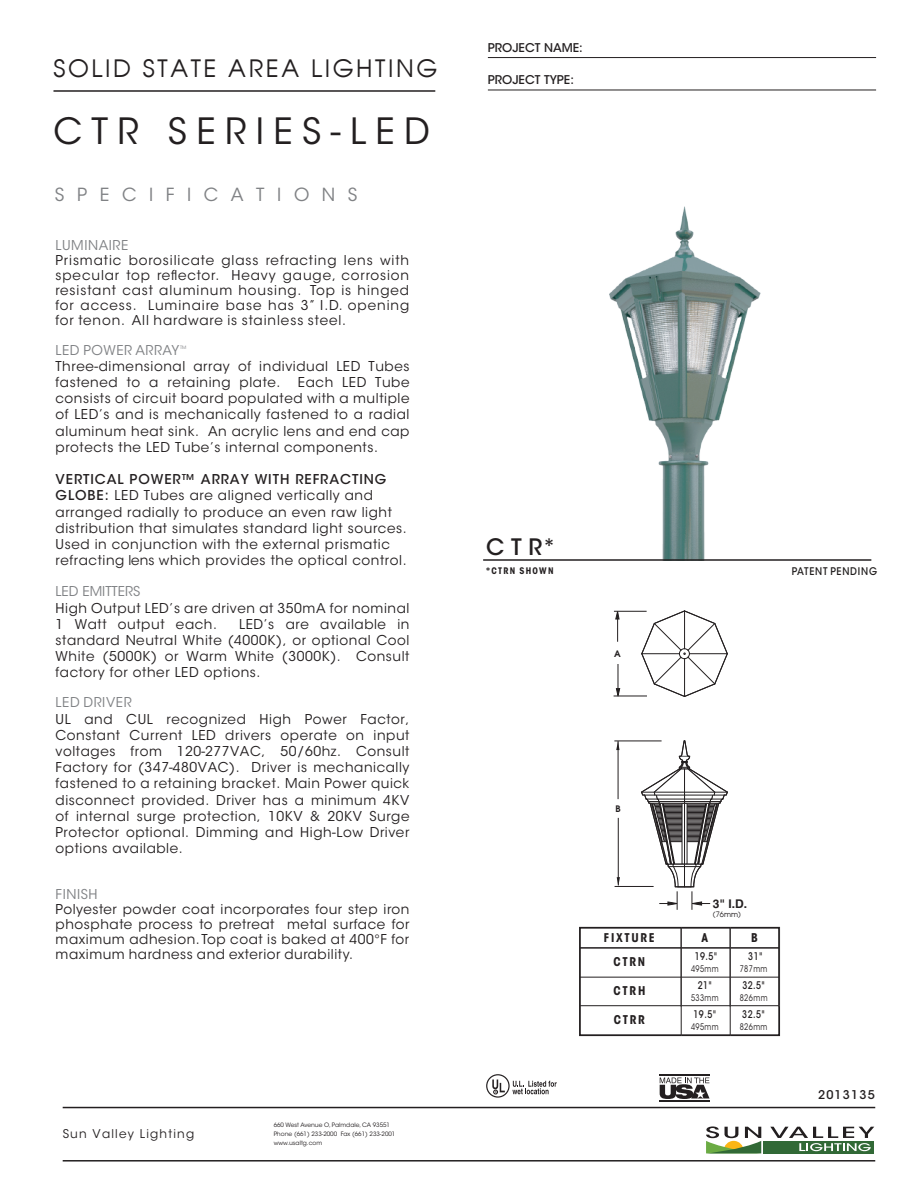
<style>
.page{position:relative;width:918px;height:1188px;background:#fff}
.page>*{position:absolute;margin:0;border:0;box-sizing:border-box;transform-origin:0 0}
.t1{font:36px "ITC Avant Garde Std";letter-spacing:.26em;color:#231f20}
.t2{font:24px "Avant Garde";letter-spacing:.11em;color:#231f20}
.t3{font:500 22.5px "ITC Avant Garde Std";color:#231f20}
.t4{font:18px "ITC Avant Garde Std";letter-spacing:.7em;color:#808285}
.t5{font:13.5px/16.2px "ITC Avant Garde Std";letter-spacing:.045em;color:#231f20;text-align:justify}
.t6{font:13.5px "ITC Avant Garde Std";letter-spacing:.045em;color:#808285}
.t7{font:13.5px "ITC Avant Garde Std";color:#808285}
.t8{font:500 12px "ITC Avant Garde Std";color:#231f20}
.t9{font:700 condensed 12px "ITC Avant Garde Std";letter-spacing:.14em;color:#231f20}
.t10{font:12px "ITC Avant Garde Std";letter-spacing:.1em;color:#231f20}
.t11{font:500 12px "ITC Avant Garde Std";letter-spacing:.1em;color:#231f20}
.t12{font:700 12px "Helvetica";color:#231f20}
.t13{font:500 10.5px "ITC Avant Garde Std";letter-spacing:.055em;color:#231f20;scale:.8 1}
.t14{font:500 10.5px "ITC Avant Garde Std";letter-spacing:.08em;color:#211e1e;scale:.9 1}
.t15{font:9px "ITC Avant Garde Std";letter-spacing:.055em;color:#231f20;scale:.8 1}
.t16{font:700 condensed 9px "ITC Avant Garde Std";letter-spacing:.14em;color:#231f20}
.t17{font:600 9px "Avant Garde";color:#231f20}
.t18{font:7.5px "Avant Garde";color:#231f20}
.t19{font:6px/9px "ITC Avant Garde Std";color:#231f20}
.t20{font:4.5px "ITC Avant Garde Std";color:#808285}
.s1{font-weight:500}
</style>
<div class="page">
<img style="left:610px;top:206px;width:150px;height:353px">
<hr style="left:63px;top:1160px;width:812px;height:2px;background:#231f20">
<hr style="left:63px;top:1107px;width:812px;height:1px;background:#231f20">
<div style="left:486px;top:1074px;width:24px;height:24px;border:1px solid #231f20;border-radius:50%"></div>
<svg style="left:492px;top:1080px;width:13px;height:14px"></svg>
<svg style="left:512px;top:1081px;width:45px;height:13px"></svg>
<div style="left:763px;top:1141px;width:111px;height:12px;background:#316936"></div>
<svg style="left:706px;top:1126px;width:55px;height:27px"></svg>
<svg style="left:770px;top:1127px;width:104px;height:24px"></svg>
<hr style="left:53px;top:90px;width:382px;height:2px;background:#231f20">
<hr style="left:488px;top:57px;width:388px;height:1px;background:#231f20">
<hr style="left:488px;top:90px;width:388px;height:1px;background:#231f20">
<hr style="left:660px;top:1074px;width:50px;height:2px;background:#231f20">
<hr style="left:660px;top:1100px;width:50px;height:2px;background:#231f20">
<svg style="left:660px;top:1078px;width:50px;height:21px"></svg>
<hr style="left:483px;top:559px;width:388px;height:2px;background:#231f20">
<hr style="left:618px;top:664px;width:1px;height:32px;background:#231f20">
<svg style="left:616px;top:688px;width:4px;height:8px"></svg>
<svg style="left:615px;top:610px;width:4px;height:32px"></svg>
<hr style="left:614px;top:611px;width:33px;height:1px;background:#231f20">
<hr style="left:614px;top:696px;width:33px;height:1px;background:#231f20">
<hr style="left:618px;top:741px;width:1px;height:58px;background:#231f20">
<hr style="left:618px;top:818px;width:1px;height:67px;background:#231f20">
<svg style="left:617px;top:877px;width:3px;height:9px"></svg>
<svg style="left:616px;top:742px;width:4px;height:8px"></svg>
<hr style="left:614px;top:741px;width:48px;height:1px;background:#231f20">
<hr style="left:615px;top:886px;width:39px;height:1px;background:#231f20">
<svg style="left:641px;top:610px;width:87px;height:87px"></svg>
<div style="left:579px;top:927px;width:201px;height:109px;border:2px solid #231f20"></div>
<hr style="left:580px;top:947px;width:199px;height:2px;background:#231f20">
<hr style="left:580px;top:977px;width:199px;height:1px;background:#231f20">
<hr style="left:779px;top:927px;width:1px;height:80px;background:#231f20">
<hr style="left:580px;top:1005px;width:199px;height:1px;background:#231f20">
<hr style="left:681px;top:927px;width:1px;height:108px;background:#231f20">
<hr style="left:730px;top:927px;width:1px;height:108px;background:#231f20">
<svg style="left:640px;top:740px;width:88px;height:170px"></svg>
<h2 class="t2" style="left:53px;top:54px;width:386px">SOLID STATE AREA LIGHTING</h2>
<h1 class="t1" style="left:53px;top:109px;width:378px">CTR SERIES-LED</h1>
<h3 class="t4" style="left:55px;top:183px;width:304px">SPECIFICATIONS</h3>
<p class="t6" style="left:56px;top:237px;width:74px">LUMINAIRE</p>
<p class="t5" style="left:56px;top:252px;width:355px;line-height:15px">Prismatic borosilicate glass refracting lens with specular top reflector. Heavy gauge, corrosion resistant cast aluminum housing. Top is hinged for access. Luminaire base has 3” I.D. opening for tenon. All hardware is stainless steel.</p>
<p class="t6" style="left:56px;top:342px;width:125px">LED POWER ARRAY</p>
<p class="t20" style="left:180px;top:344px;width:8px">TM</p>
<p class="t5" style="left:56px;top:358px;width:355px">Three-dimensional array of individual LED Tubes fastened to a retaining plate.</p>
<p class="t5" style="left:56px;top:374px;width:355px;text-indent:242px">Each LED Tube consists of circuit board populated with a multiple of LED’s and is mechanically fastened to a radial aluminum heat sink. An acrylic lens and end cap protects the LED Tube’s internal components.</p>
<p class="t5" style="left:56px;top:471px;width:353px;text-align:left"><span class="s1">VERTICAL POWER™ ARRAY WITH REFRACTING GLOBE:</span> LED Tubes are aligned vertically and arranged radially to produce an even raw light distribution that simulates standard light sources.<br>Used in conjunction with the external prismatic refracting lens which provides the optical control.</p>
<p class="t7" style="left:56px;top:583px;width:86px">LED EMITTERS</p>
<p class="t5" style="left:56px;top:600px;width:355px">High Output LED’s are driven at 350mA for nominal<br>1 Watt output each.</p>
<p class="t5" style="left:56px;top:616px;width:355px;text-indent:184px">LED’s are available in standard Neutral White (4000K), or optional Cool White (5000K) or Warm White (3000K). Consult factory for other LED options.</p>
<p class="t6" style="left:56px;top:694px;width:78px">LED DRIVER</p>
<p class="t5" style="left:56px;top:711px;width:355px">UL and CUL recognized High Power Factor, Constant Current LED drivers operate on input voltages from 120-277VAC, 50/60hz. Consult Factory for (347-480VAC). Driver is mechanically fastened to a retaining bracket. Main Power quick disconnect provided. Driver has a minimum 4KV of internal surge protection, 10KV &amp; 20KV Surge Protector optional. Dimming and High-Low Driver options available.</p>
<p class="t6" style="left:56px;top:886px;width:44px">FINISH</p>
<p class="t5" style="left:56px;top:902px;width:355px;line-height:15px">Polyester powder coat incorporates four step iron phosphate process to pretreat metal surface for maximum adhesion.Top coat is baked at 400°F for maximum hardness and exterior durability.</p>
<p class="t10" style="left:63px;top:1126px;width:133px">Sun Valley Lighting</p>
<p class="t19" style="left:274px;top:1120px;width:123px">660 West Avenue O, Palmdale, CA 93551<br>Phone (661) 233-2000 Fax (661) 233-2001 www.usaltg.com</p>
<p class="t8" style="left:488px;top:40px;width:96px">PROJECT NAME:</p>
<p class="t8" style="left:488px;top:73px;width:88px">PROJECT TYPE:</p>
<h3 class="t3" style="left:486px;top:533px;width:72px">CTR*</h3>
<p class="t16" style="left:486px;top:565px;width:69px">*CTRN SHOWN</p>
<p class="t17" style="left:614px;top:647px;width:8px">A</p>
<p class="t14" style="left:792px;top:565px;width:96px">PATENT PENDING</p>
<p class="t17" style="left:616px;top:802px;width:7px">B</p>
<p class="t12" style="left:713px;top:896px;width:36px">3" I.D.</p>
<p class="t18" style="left:713px;top:909px;width:29px">(76mm)</p>
<p class="t9" style="left:604px;top:930px;width:52px">FIXTURE</p>
<p class="t9" style="left:702px;top:930px;width:8px">A</p>
<p class="t9" style="left:751px;top:930px;width:8px">B</p>
<p class="t9" style="left:614px;top:954px;width:33px">CTRN</p>
<p class="t13" style="left:695px;top:950px;width:30px">19.5"</p>
<p class="t15" style="left:691px;top:964px;width:36px">495mm</p>
<p class="t13" style="left:748px;top:950px;width:19px">31"</p>
<p class="t15" style="left:740px;top:964px;width:36px">787mm</p>
<p class="t9" style="left:614px;top:983px;width:33px">CTRH</p>
<p class="t13" style="left:698px;top:979px;width:19px">21"</p>
<p class="t15" style="left:691px;top:993px;width:36px">533mm</p>
<p class="t13" style="left:742px;top:979px;width:30px">32.5"</p>
<p class="t15" style="left:740px;top:993px;width:36px">826mm</p>
<p class="t9" style="left:614px;top:1012px;width:33px">CTRR</p>
<p class="t13" style="left:694px;top:1008px;width:30px">19.5"</p>
<p class="t15" style="left:691px;top:1021px;width:36px">495mm</p>
<p class="t13" style="left:742px;top:1008px;width:30px">32.5"</p>
<p class="t15" style="left:740px;top:1021px;width:36px">826mm</p>
<p class="t11" style="left:818px;top:1087px;width:58px">2013135</p>
</div>
